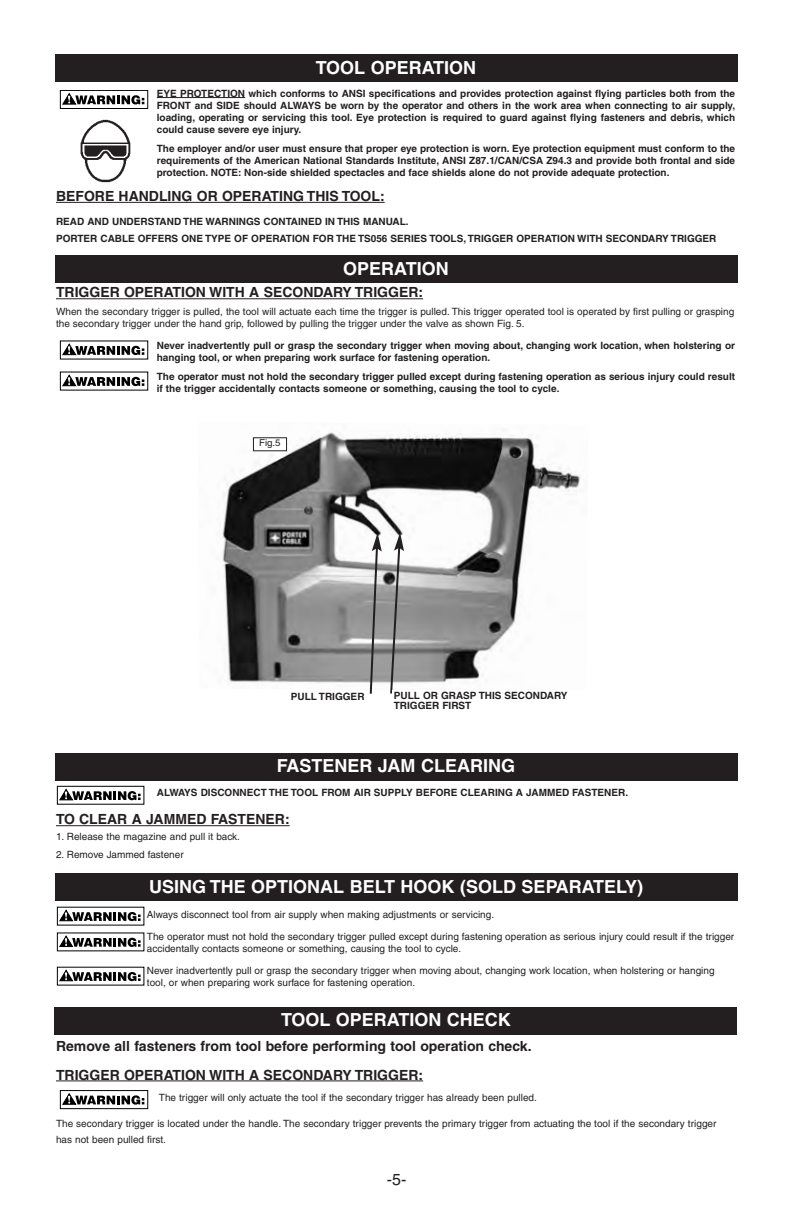
<style>
.page{position:relative;width:792px;height:1224px;background:#fff}
.page>*{position:absolute;margin:0;border:0;box-sizing:border-box;transform-origin:0 0}
.t1{font:700 18px "Helvetica CE";color:#fff}
.t2{font:16px "Helvetica";color:#231f20}
.t3{font:700 14px/28px "Helvetica";color:#231f20}
.t4{font:700 10px/12px "Helvetica";color:#231f20}
.t5{font:10px/12px "Helvetica";color:#231f20}
.t6{font:9.4px "Helvetica";color:#231f20}
</style>
<div class="page">
<hr style="left:157px;top:97px;width:88px;height:1px;background:#231f20">
<hr style="left:56px;top:202px;width:329px;height:1px;background:#231f20">
<hr style="left:56px;top:298px;width:367px;height:1px;background:#231f20">
<hr style="left:56px;top:825px;width:234px;height:1px;background:#231f20">
<hr style="left:56px;top:1081px;width:367px;height:1px;background:#231f20">
<div style="left:60px;top:90px;width:88px;height:19px;border:1px solid #000"></div>
<svg style="left:62px;top:92px;width:82px;height:13px"></svg>
<img style="left:80px;top:119px;width:51px;height:64px">
<svg style="left:59px;top:341px;width:90px;height:19px"></svg>
<svg style="left:62px;top:343px;width:82px;height:13px"></svg>
<svg style="left:59px;top:372px;width:90px;height:19px"></svg>
<svg style="left:62px;top:374px;width:82px;height:13px"></svg>
<img style="left:222px;top:432px;width:358px;height:252px">
<svg style="left:389px;top:532px;width:15px;height:162px"></svg>
<div style="left:393px;top:690px;width:196px;height:52px;background:#fff"></div>
<svg style="left:369px;top:533px;width:13px;height:161px"></svg>
<div style="left:57px;top:786px;width:87px;height:19px;border:1px solid #000"></div>
<svg style="left:59px;top:788px;width:82px;height:13px"></svg>
<svg style="left:59px;top:909px;width:82px;height:13px"></svg>
<svg style="left:59px;top:935px;width:82px;height:12px"></svg>
<svg style="left:59px;top:969px;width:82px;height:13px"></svg>
<div style="left:253px;top:438px;width:34px;height:13px;background:#fff"></div>
<div style="left:253px;top:437px;width:34px;height:14px;border:1px solid #231f20"></div>
<svg style="left:59px;top:1090px;width:90px;height:20px"></svg>
<div style="left:60px;top:1090px;width:88px;height:19px;border:1px solid #000"></div>
<svg style="left:62px;top:1092px;width:82px;height:13px"></svg>
<div style="left:55px;top:55px;width:682px;height:27px;background:#231f20"></div>
<div style="left:55px;top:256px;width:682px;height:27px;background:#231f20"></div>
<div style="left:55px;top:753px;width:682px;height:27px;background:#231f20"></div>
<div style="left:55px;top:1007px;width:682px;height:27px;background:#231f20"></div>
<div style="left:55px;top:874px;width:682px;height:27px;background:#231f20"></div>
<h1 class="t1" style="left:316px;top:61px;width:162px">TOOL OPERATION</h1>
<p class="t4" style="left:157px;top:88px;width:580px;text-align:justify">EYE PROTECTION which conforms to ANSI specifications and provides protection against flying particles both from the FRONT and SIDE should ALWAYS be worn by the operator and others in the work area when connecting to air supply, loading, operating or servicing this tool. Eye protection is required to guard against flying fasteners and debris, which could cause severe eye injury.</p>
<p class="t4" style="left:157px;top:143px;width:580px;text-align:justify">The employer and/or user must ensure that proper eye protection is worn. Eye protection equipment must conform to the requirements of the American National Standards Institute, ANSI Z87.1/CAN/CSA Z94.3 and provide both frontal and side protection. NOTE: Non-side shielded spectacles and face shields alone do not provide adequate protection.</p>
<h3 class="t3" style="left:56px;top:183px;width:330px">BEFORE HANDLING OR OPERATING THIS TOOL:</h3>
<p class="t4" style="left:56px;top:213px;width:662px;line-height:17.8px">READ AND UNDERSTAND THE WARNINGS CONTAINED IN THIS MANUAL.<br>PORTER CABLE OFFERS ONE TYPE OF OPERATION FOR THE TS056 SERIES TOOLS, TRIGGER OPERATION WITH SECONDARY TRIGGER</p>
<h1 class="t1" style="left:343px;top:262px;width:107px">OPERATION</h1>
<h3 class="t3" style="left:56px;top:280px;width:369px">TRIGGER OPERATION WITH A SECONDARY TRIGGER:</h3>
<p class="t5" style="left:56px;top:307px;width:680px">When the secondary trigger is pulled, the tool will actuate each time the trigger is pulled. This trigger operated tool is operated by first pulling or grasping the secondary trigger under the hand grip, followed by pulling the trigger under the valve as shown Fig. 5.</p>
<p class="t4" style="left:157px;top:341px;width:580px">Never inadvertently pull or grasp the secondary trigger when moving about, changing work location, when holstering or hanging tool, or when preparing work surface for fastening operation.</p>
<p class="t4" style="left:157px;top:372px;width:580px">The operator must not hold the secondary trigger pulled except during fastening operation as serious injury could result if the trigger accidentally contacts someone or something, causing the tool to cycle.</p>
<p class="t6" style="left:259px;top:440px;width:23px">Fig.5</p>
<p class="t4" style="left:291px;top:691px;width:75px">PULL TRIGGER</p>
<p class="t4" style="left:394px;top:691px;width:175px;line-height:10px">PULL OR GRASP THIS SECONDARY<br>TRIGGER FIRST</p>
<h1 class="t1" style="left:277px;top:759px;width:240px">FASTENER JAM CLEARING</h1>
<p class="t4" style="left:157px;top:788px;width:473px">ALWAYS DISCONNECT THE TOOL FROM AIR SUPPLY BEFORE CLEARING A JAMMED FASTENER.</p>
<h3 class="t3" style="left:56px;top:807px;width:235px">TO CLEAR A JAMMED FASTENER:</h3>
<p class="t5" style="left:56px;top:832px;width:186px">1. Release the magazine and pull it back.</p>
<p class="t5" style="left:56px;top:850px;width:129px">2. Remove Jammed fastener</p>
<h1 class="t1" style="left:149px;top:880px;width:496px">USING THE OPTIONAL BELT HOOK (SOLD SEPARATELY)</h1>
<p class="t5" style="left:147px;top:909px;width:349px">Always disconnect tool from air supply when making adjustments or servicing.</p>
<p class="t5" style="left:147px;top:931px;width:589px">The operator must not hold the secondary trigger pulled except during fastening operation as serious injury could result if the trigger accidentally contacts someone or something, causing the tool to cycle.</p>
<p class="t5" style="left:147px;top:965px;width:569px">Never inadvertently pull or grasp the secondary trigger when moving about, changing work location, when holstering or hanging tool, or when preparing work surface for fastening operation.</p>
<h1 class="t1" style="left:281px;top:1013px;width:231px">TOOL OPERATION CHECK</h1>
<h3 class="t3" style="left:56px;top:1034px;width:477px">Remove all fasteners from tool before performing tool operation check.<br>TRIGGER OPERATION WITH A SECONDARY TRIGGER:</h3>
<p class="t5" style="left:159px;top:1093px;width:380px">The trigger will only actuate the tool if the secondary trigger has already been pulled.</p>
<p class="t5" style="left:56px;top:1117px;width:662px;line-height:16px">The secondary trigger is located under the handle. The secondary trigger prevents the primary trigger from actuating the tool if the secondary trigger has not been pulled first.</p>
<h2 class="t2" style="left:387px;top:1174px;width:21px">-5-</h2>
</div>
